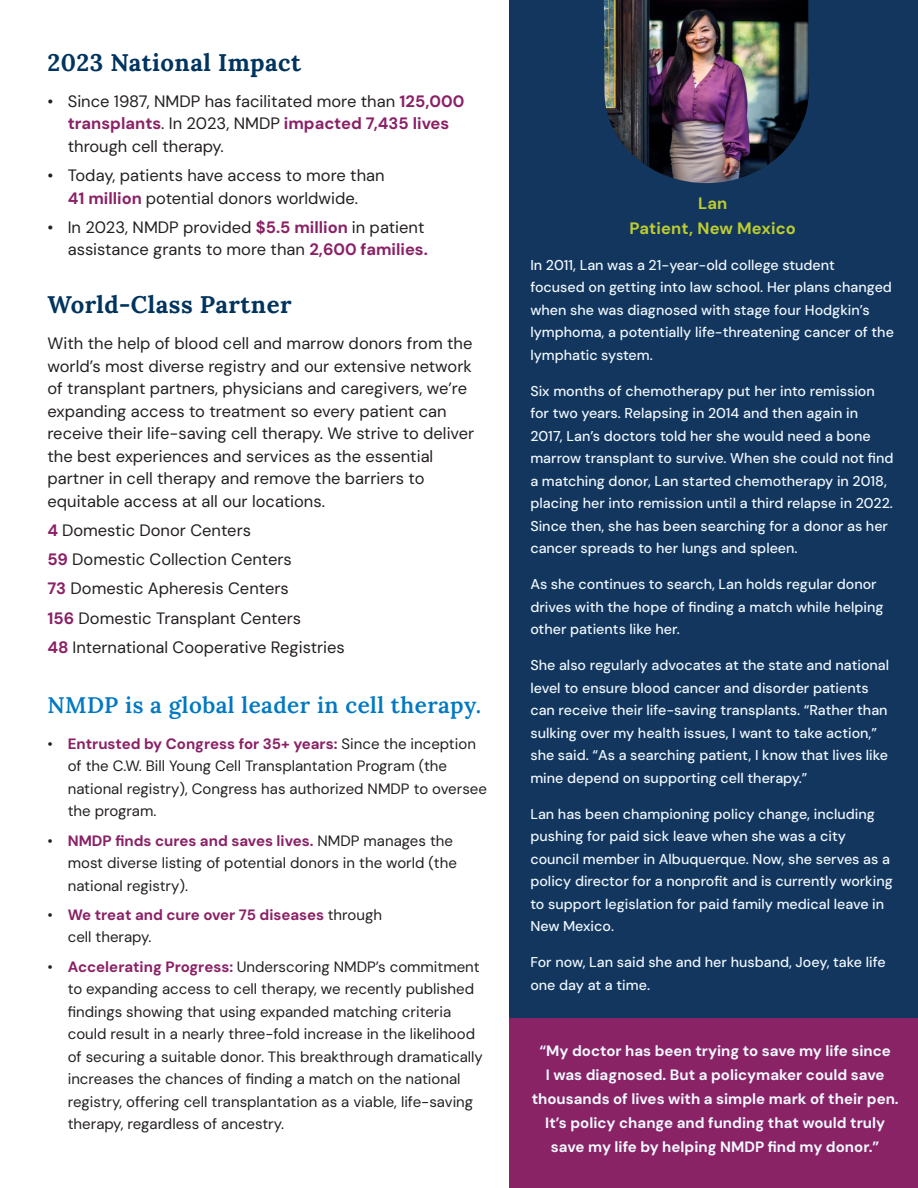
<style>
.page{position:relative;width:918px;height:1188px;background:#fff}
.page>*{position:absolute;margin:0;border:0;box-sizing:border-box;transform-origin:0 0}
.t1{font:700 24px "Lora";letter-spacing:.02em;color:#00345e}
.t2{font:600 22.5px "Lora";letter-spacing:.02em;color:#0078c2}
.body_tight{font:16.5px/22.5px "DM Sans";color:#231f20}
.name_for_story{font:700 16.5px "DM Sans";letter-spacing:.01em;color:#bccc32}
.t3{font:15px/22.5px "DM Sans";color:#231f20}
.quote{font:700 15px/24px "DM Sans";color:#f0f8ff;text-align:center}
.t4{font:700 15px/22.5px "DM Sans";color:#8a2166}
.body_testimonial{font:500 14.25px/22.5px "DM Sans";color:#f0f8ff}
.s1{font-weight:700;color:#8a2166}
.s2{font-weight:400;color:#231f20}
</style>
<div class="page">
<div style="left:510px;top:0;width:408px;height:1188px;background:#12365d"></div>
<img style="left:604px;top:0;width:205px;height:184px">
<div style="left:510px;top:1019px;width:408px;height:169px;background:#8a2266"></div>
<h3 class="t1" style="left:48px;top:43px;width:255px">2023 National Impact</h3>
<p class="body_tight" style="left:68px;top:90px;width:398px;text-indent:-20px">• Since 1987, NMDP has facilitated more than <span class="s1">125,000 transplants</span>. In 2023, NMDP <span class="s1">impacted 7,435 lives </span>through cell therapy.</p>
<p class="body_tight" style="left:48px;top:164px;width:339px;text-align:center">• Today, patients have access to more than<br><span class="s1">41 million</span> potential donors worldwide.</p>
<p class="body_tight" style="left:48px;top:216px;width:382px;text-align:right">• In 2023, NMDP provided <span class="s1">$5.5 million</span> in patient assistance grants to more than <span class="s1">2,600 families.</span></p>
<h3 class="t1" style="left:48px;top:285px;width:246px">World-Class Partner</h3>
<p class="body_tight" style="left:48px;top:332px;width:428px">With the help of blood cell and marrow donors from the world’s most diverse registry and our extensive network of transplant partners, physicians and caregivers, we’re expanding access to treatment so every patient can receive their life-saving cell therapy. We strive to deliver the best experiences and services as the essential partner in cell therapy and remove the barriers to equitable access at all our locations.</p>
<p class="body_tight" style="left:48px;top:519px;width:205px"><span class="s1">4</span> Domestic Donor Centers</p>
<p class="body_tight" style="left:48px;top:548px;width:246px"><span class="s1">59</span> Domestic Collection Centers</p>
<p class="body_tight" style="left:48px;top:577px;width:243px"><span class="s1">73</span> Domestic Apheresis Centers</p>
<p class="body_tight" style="left:48px;top:606px;width:255px"><span class="s1">156</span> Domestic Transplant Centers</p>
<p class="body_tight" style="left:48px;top:636px;width:299px"><span class="s1">48</span> International Cooperative Registries</p>
<h4 class="t2" style="left:48px;top:687px;width:435px">NMDP is a global leader in cell therapy.</h4>
<p class="t3" style="left:68px;top:732px;width:421px;text-indent:-20px">• <span class="s1">Entrusted by Congress for 35+ years:</span> Since the inception of the C.W. Bill Young Cell Transplantation Program (the national registry), Congress has authorized NMDP to oversee the program.</p>
<p class="t3" style="left:68px;top:829px;width:391px;text-indent:-20px">• <span class="s1">NMDP finds cures and saves lives.</span> NMDP manages the most diverse listing of potential donors in the world (the national registry).</p>
<p class="t4" style="left:68px;top:903px;width:316px;text-indent:-20px"><span class="s2">•</span> We treat and cure over 75 diseases <span class="s2">through cell therapy.</span></p>
<p class="t3" style="left:68px;top:955px;width:417px;text-indent:-20px">• <span class="s1">Accelerating Progress:</span> Underscoring NMDP’s commitment to expanding access to cell therapy, we recently published findings showing that using expanded matching criteria could result in a nearly three-fold increase in the likelihood of securing a suitable donor. This breakthrough dramatically increases the chances of finding a match on the national registry, offering cell transplantation as a viable, life-saving therapy, regardless of ancestry.</p>
<p class="name_for_story" style="left:698px;top:193px;width:31px">Lan</p>
<p class="name_for_story" style="left:630px;top:218px;width:168px">Patient, New Mexico</p>
<p class="body_testimonial" style="left:530px;top:253px;width:365px">In 2011, Lan was a 21-year-old college student<br>focused on getting into law school. Her plans changed when she was diagnosed with stage four Hodgkin’s lymphoma, a potentially life-threatening cancer of the lymphatic system.</p>
<p class="body_testimonial" style="left:530px;top:379px;width:365px">Six months of chemotherapy put her into remission for two years. Relapsing in 2014 and then again in 2017, Lan’s doctors told her she would need a bone marrow transplant to survive. When she could not find a matching donor, Lan started chemotherapy in 2018, placing her into remission until a third relapse in 2022.<br>Since then, she has been searching for a donor as her cancer spreads to her lungs and spleen.</p>
<p class="body_testimonial" style="left:530px;top:573px;width:355px">As she continues to search, Lan holds regular donor drives with the hope of finding a match while helping other patients like her.</p>
<p class="body_testimonial" style="left:530px;top:654px;width:360px">She also regularly advocates at the state and national level to ensure blood cancer and disorder patients can receive their life-saving transplants. “Rather than sulking over my health issues, I want to take action,” she said. “As a searching patient, I know that lives like mine depend on supporting cell therapy.”</p>
<p class="body_testimonial" style="left:530px;top:802px;width:364px">Lan has been championing policy change, including pushing for paid sick leave when she was a city council member in Albuquerque. Now, she serves as a policy director for a nonprofit and is currently working to support legislation for paid family medical leave in New Mexico.</p>
<p class="body_testimonial" style="left:530px;top:951px;width:357px">For now, Lan said she and her husband, Joey, take life one day at a time.</p>
<p class="quote" style="left:532px;top:1039px;width:369px">“My doctor has been trying to save my life since<br>I was diagnosed. But a policymaker could save thousands of lives with a simple mark of their pen.<br>It’s policy change and funding that would truly save my life by helping NMDP find my donor.”</p>
</div>
